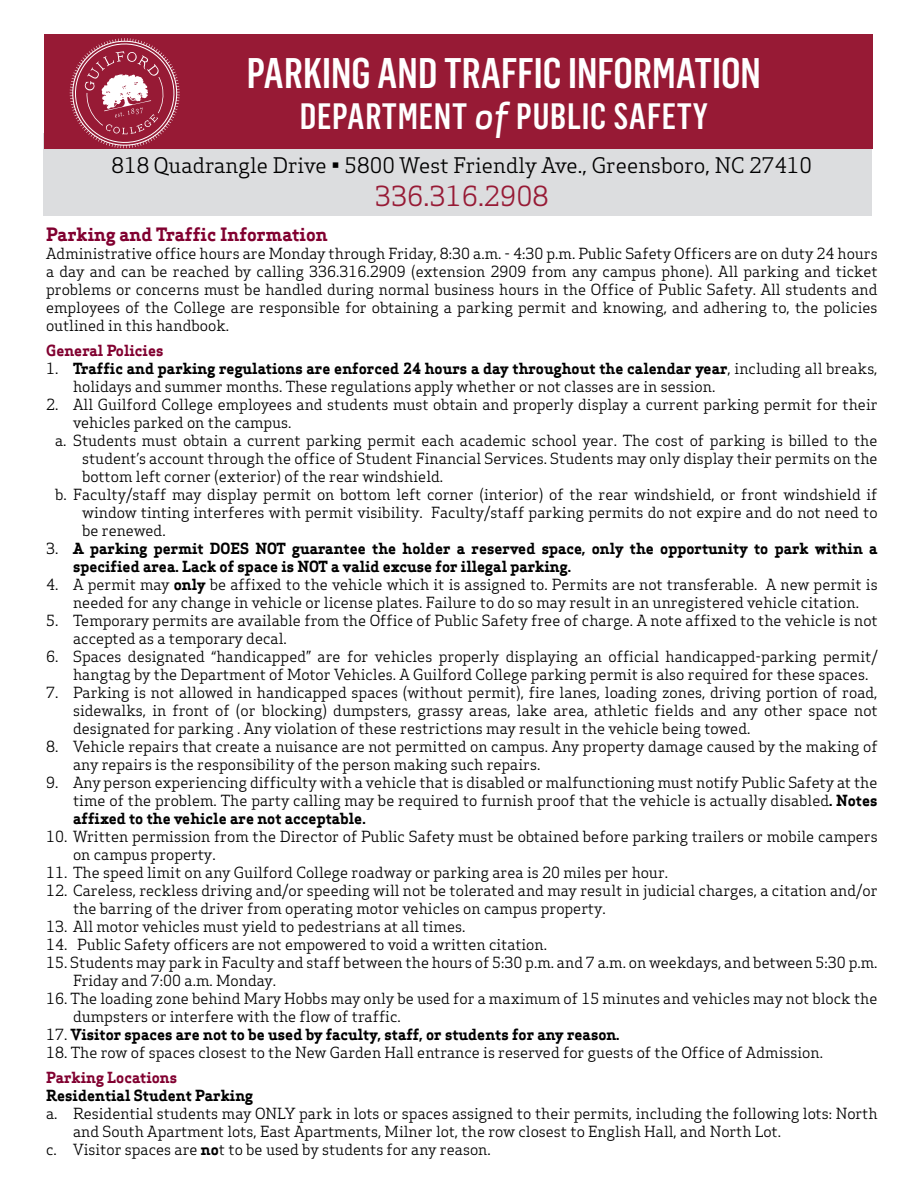
<style>
.page{position:relative;width:918px;height:1188px;background:#fff}
.page>*{position:absolute;margin:0;border:0;box-sizing:border-box;transform-origin:0 0}
.t1{font:500 42px "Flama Condensed";color:#fff}
.t2{font:500 36px "Flama Condensed";letter-spacing:.02em;color:#fff}
.t3{font:27px "Apex Serif";color:#971a35}
.t4{font:21px "Apex Serif";color:#000}
.t5{font:700 18px "Apex Serif";color:#810030}
.t6{font:15px/18px "Apex Serif";color:#000}
.t7{font:700 15px/18px "Apex Serif";color:#000}
.t8{font:700 15px "Apex Serif";color:#810030}
.s1{font-family:"Apex Serif";font-style:italic}
.s2{font-weight:700}
.s3{font-weight:400}
</style>
<div class="page">
<div style="left:43px;top:134px;width:828px;height:82px;background:#dcdddf"></div>
<div style="left:45px;top:35px;width:828px;height:114px;background:#971a35"></div>
<svg style="left:69px;top:38px;width:111px;height:111px"></svg>
<p class="t1" style="left:247px;top:47px;width:515px">PARKING AND TRAFFIC INFORMATION</p>
<p class="t2" style="left:300px;top:93px;width:410px">DEPARTMENT <span class="s1">of</span> PUBLIC SAFETY</p>
<p class="t4" style="left:112px;top:152px;width:702px">818 Quadrangle Drive • 5800 West Friendly Ave., Greensboro, NC 27410</p>
<p class="t3" style="left:375px;top:179px;width:175px">336.316.2908</p>
<p class="t5" style="left:46px;top:223px;width:283px">Parking and Traffic Information</p>
<p class="t6" style="left:46px;top:244px;width:833px;text-align:justify">Administrative office hours are Monday through Friday, 8:30 a.m. - 4:30 p.m. Public Safety Officers are on duty 24 hours a day and can be reached by calling 336.316.2909 (extension 2909 from any campus phone). All parking and ticket problems or concerns must be handled during normal business hours in the Office of Public Safety. All students and employees of the College are responsible for obtaining a parking permit and knowing, and adhering to, the policies outlined in this handbook.</p>
<p class="t8" style="left:46px;top:341px;width:119px">General Policies</p>
<p class="t6" style="left:73px;top:360px;width:806px;text-indent:-27px">1. <span class="s2">Traffic and parking regulations are enforced 24 hours a day throughout the calendar year</span>, including all breaks, holidays and summer months. These regulations apply whether or not classes are in session.</p>
<p class="t6" style="left:73px;top:396px;width:806px;text-indent:-27px">2. All Guilford College employees and students must obtain and properly display a current parking permit for their vehicles parked on the campus.</p>
<p class="t6" style="left:82px;top:432px;width:797px;text-align:justify;text-indent:-27px">a. Students must obtain a current parking permit each academic school year. The cost of parking is billed to the student’s account through the office of Student Financial Services. Students may only display their permits on the bottom left corner (exterior) of the rear windshield.</p>
<p class="t6" style="left:82px;top:486px;width:797px;text-align:justify;text-indent:-27px">b. Faculty/staff may display permit on bottom left corner (interior) of the rear windshield, or front windshield if window tinting interferes with permit visibility. Faculty/staff parking permits do not expire and do not need to be renewed.</p>
<p class="t7" style="left:73px;top:540px;width:806px;text-indent:-27px"><span class="s3">3.</span> A parking permit DOES NOT guarantee the holder a reserved space, only the opportunity to park within a specified area. Lack of space is NOT a valid excuse for illegal parking.</p>
<p class="t6" style="left:46px;top:576px;width:833px;text-align:center">4. A permit may <span class="s2">only</span> be affixed to the vehicle which it is assigned to. Permits are not transferable. A new permit is needed for any change in vehicle or license plates. Failure to do so may result in an unregistered vehicle citation.</p>
<p class="t6" style="left:73px;top:612px;width:806px;text-indent:-27px">5. Temporary permits are available from the Office of Public Safety free of charge. A note affixed to the vehicle is not accepted as a temporary decal.</p>
<p class="t6" style="left:73px;top:648px;width:806px;text-indent:-27px">6. Spaces designated “handicapped” are for vehicles properly displaying an official handicapped-parking permit/ hangtag by the Department of Motor Vehicles. A Guilford College parking permit is also required for these spaces.</p>
<p class="t6" style="left:73px;top:684px;width:806px;text-align:justify;text-indent:-27px">7. Parking is not allowed in handicapped spaces (without permit), fire lanes, loading zones, driving portion of road, sidewalks, in front of (or blocking) dumpsters, grassy areas, lake area, athletic fields and any other space not designated for parking . Any violation of these restrictions may result in the vehicle being towed.</p>
<p class="t6" style="left:73px;top:738px;width:806px;text-indent:-27px">8. Vehicle repairs that create a nuisance are not permitted on campus. Any property damage caused by the making of any repairs is the responsibility of the person making such repairs.</p>
<p class="t6" style="left:73px;top:774px;width:806px;text-align:justify;text-indent:-27px">9. Any person experiencing difficulty with a vehicle that is disabled or malfunctioning must notify Public Safety at the time of the problem. The party calling may be required to furnish proof that the vehicle is actually disabled<span class="s2">. Notes affixed to the vehicle are not acceptable.</span></p>
<p class="t6" style="left:73px;top:828px;width:806px;text-indent:-27px">10. Written permission from the Director of Public Safety must be obtained before parking trailers or mobile campers on campus property.</p>
<p class="t6" style="left:46px;top:864px;width:624px">11. The speed limit on any Guilford College roadway or parking area is 20 miles per hour.</p>
<p class="t6" style="left:73px;top:882px;width:806px;text-indent:-27px">12. Careless, reckless driving and/or speeding will not be tolerated and may result in judicial charges, a citation and/or the barring of the driver from operating motor vehicles on campus property.</p>
<p class="t6" style="left:46px;top:918px;width:421px">13. All motor vehicles must yield to pedestrians at all times.</p>
<p class="t6" style="left:46px;top:936px;width:503px">14. Public Safety officers are not empowered to void a written citation.</p>
<p class="t6" style="left:73px;top:954px;width:806px;text-indent:-27px">15. Students may park in Faculty and staff between the hours of 5:30 p.m. and 7 a.m. on weekdays, and between 5:30 p.m.<br>Friday and 7:00 a.m. Monday.</p>
<p class="t6" style="left:73px;top:990px;width:806px;text-indent:-27px">16. The loading zone behind Mary Hobbs may only be used for a maximum of 15 minutes and vehicles may not block the dumpsters or interfere with the flow of traffic.</p>
<p class="t7" style="left:46px;top:1026px;width:575px"><span class="s3">17.</span> Visitor spaces are not to be used by faculty, staff, or students for any reason.</p>
<p class="t6" style="left:46px;top:1044px;width:778px">18. The row of spaces closest to the New Garden Hall entrance is reserved for guests of the Office of Admission.</p>
<p class="t8" style="left:46px;top:1068px;width:132px">Parking Locations</p>
<p class="t7" style="left:46px;top:1087px;width:209px">Residential Student Parking</p>
<p class="t6" style="left:73px;top:1105px;width:806px;text-indent:-27px">a. Residential students may ONLY park in lots or spaces assigned to their permits, including the following lots: North and South Apartment lots, East Apartments, Milner lot, the row closest to English Hall, and North Lot.</p>
<p class="t6" style="left:46px;top:1141px;width:446px">c. Visitor spaces are <span class="s2">no</span>t to be used by students for any reason.</p>
</div>
